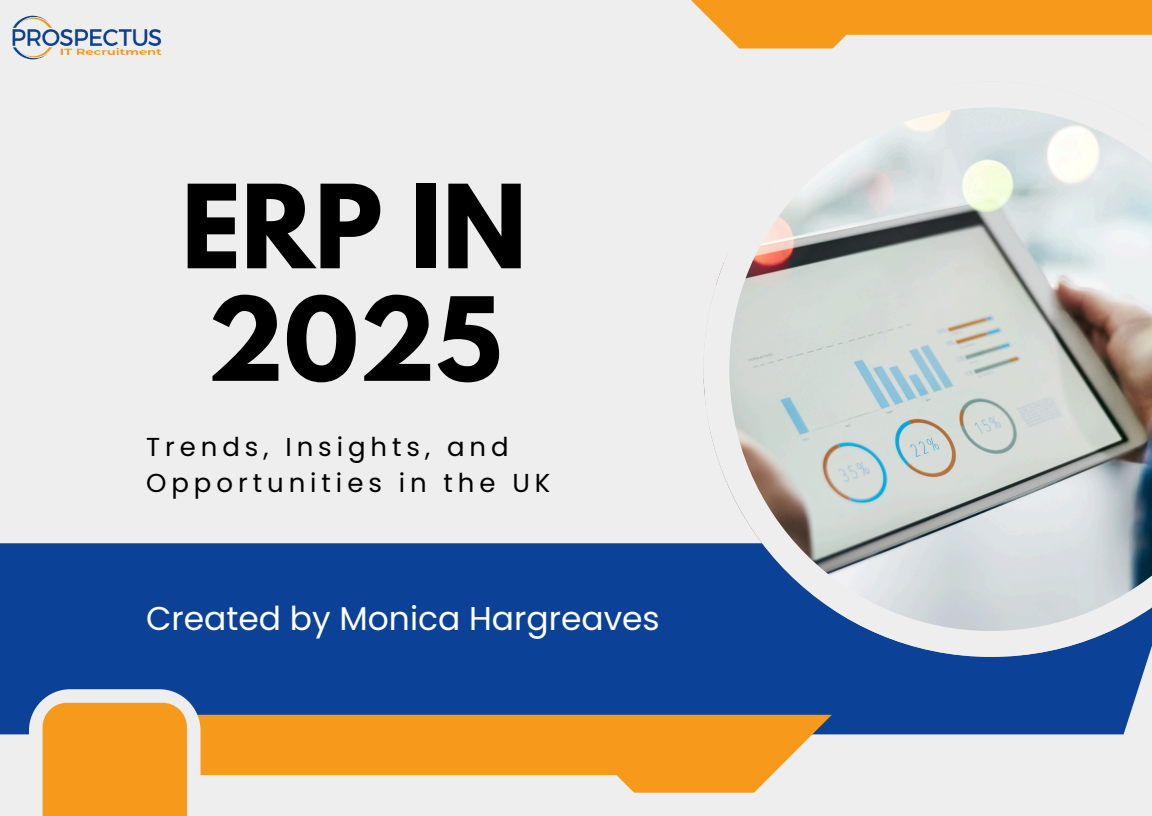
<style>
.page{position:relative;width:1152px;height:816px;background:#eee}
.page>*{position:absolute;margin:0;border:0;box-sizing:border-box;transform-origin:0 0}
.t1{font:700 102.6px/112.5px "League Spartan";color:#000}
.t2{font:33px "Poppins";color:#fff}
.t3{font:25.95px/36.2px "Poppins";letter-spacing:.19em;color:#000}
</style>
<div class="page">
<div style="left:0;top:543px;width:1149px;height:191px;background:#0b4298"></div>
<svg style="left:691px;top:0;width:461px;height:49px"></svg>
<svg style="left:703px;top:107px;width:449px;height:549px"></svg>
<svg style="left:675px;top:714px;width:157px;height:78px;fill:#f7991a"></svg>
<svg style="left:29px;top:689px;width:646px;height:127px"></svg>
<img style="left:12px;top:15px;width:150px;height:45px">
<p class="t1" style="left:182px;top:184px;width:347px">ERP IN<br>2025</p>
<h1 class="t3" style="left:146px;top:429px;width:406px">Trends, Insights, and<br>Opportunities in the UK</h1>
<p class="t2" style="left:146px;top:595px;width:515px">Created by Monica Hargreaves</p>
</div>
